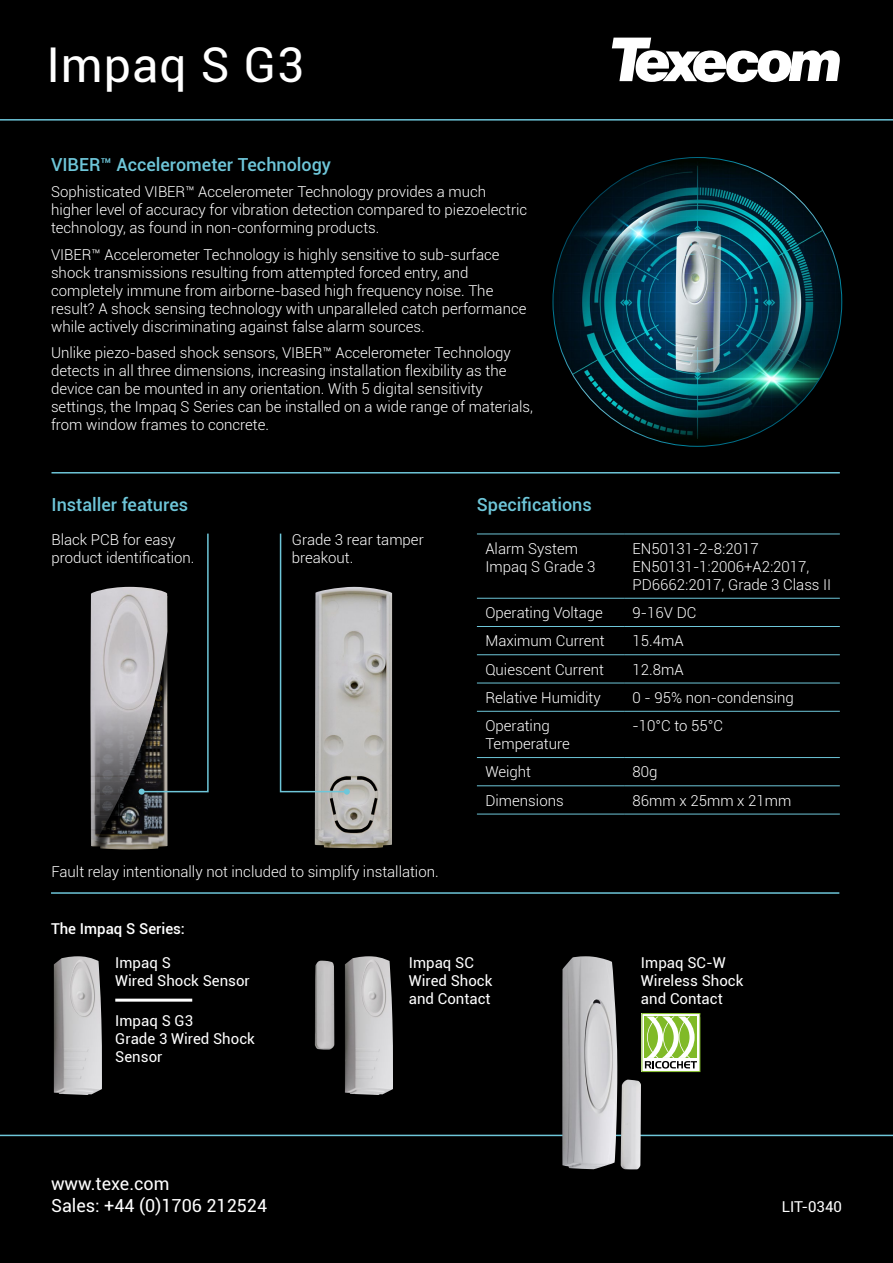
<style>
.page{position:relative;width:893px;height:1263px;background:#fff}
.page>*{position:absolute;margin:0;border:0;box-sizing:border-box;transform-origin:0 0}
.t1{font:48px "Roboto";letter-spacing:.02em;color:#fff}
.t2{font:500 18px "Roboto";color:#6ec6d9}
.t3{font:18px "Roboto";color:#fff}
.t4{font:300 15px/18px "Roboto";color:#fff}
.t5{font:15px/18px "Roboto";color:#fff}
.t6{font:500 15px "Roboto";color:#fff}
</style>
<div class="page">
<div style="left:0;top:0;width:893px;height:128px;background:#000"></div>
<svg style="left:612px;top:38px;width:228px;height:44px"></svg>
<div style="left:0;top:113px;width:893px;height:1031px;background:#000"></div>
<img style="left:315px;top:587px;width:77px;height:261px">
<img style="left:90px;top:587px;width:77px;height:262px">
<div style="left:0;top:1135px;width:893px;height:128px;background:#000"></div>
<hr style="left:0;top:119px;width:893px;height:2px;background:#6ec6d9">
<hr style="left:0;top:1135px;width:893px;height:1px;background:#6ec6d9">
<img style="left:553px;top:158px;width:289px;height:288px;border-radius:144px">
<hr style="left:51px;top:472px;width:789px;height:1px;background:#6ec6d9">
<hr style="left:51px;top:892px;width:788px;height:2px;background:#6ec6d9">
<hr style="left:477px;top:534px;width:147px;height:1px;background:#6ec6d9">
<hr style="left:624px;top:534px;width:216px;height:1px;background:#6ec6d9">
<hr style="left:477px;top:598px;width:147px;height:1px;background:#6ec6d9">
<hr style="left:624px;top:598px;width:216px;height:1px;background:#6ec6d9">
<hr style="left:477px;top:626px;width:147px;height:1px;background:#6ec6d9">
<hr style="left:624px;top:626px;width:216px;height:1px;background:#6ec6d9">
<hr style="left:477px;top:654px;width:147px;height:1px;background:#6ec6d9">
<hr style="left:624px;top:654px;width:216px;height:1px;background:#6ec6d9">
<hr style="left:477px;top:683px;width:147px;height:1px;background:#6ec6d9">
<hr style="left:624px;top:683px;width:216px;height:1px;background:#6ec6d9">
<hr style="left:477px;top:711px;width:147px;height:1px;background:#6ec6d9">
<hr style="left:624px;top:711px;width:216px;height:1px;background:#6ec6d9">
<hr style="left:477px;top:757px;width:147px;height:1px;background:#6ec6d9">
<hr style="left:624px;top:757px;width:216px;height:1px;background:#6ec6d9">
<hr style="left:477px;top:785px;width:147px;height:1px;background:#6ec6d9">
<hr style="left:624px;top:785px;width:216px;height:1px;background:#6ec6d9">
<hr style="left:477px;top:814px;width:147px;height:1px;background:#6ec6d9">
<hr style="left:624px;top:814px;width:216px;height:1px;background:#6ec6d9">
<svg style="left:279px;top:533px;width:71px;height:262px"></svg>
<svg style="left:139px;top:533px;width:70px;height:262px"></svg>
<svg style="left:644px;top:1015px;width:54px;height:55px"></svg>
<div style="left:642px;top:1013px;width:58px;height:59px;border:1px solid #80ba27"></div>
<svg style="left:645px;top:1013px;width:56px;height:55px;background:#b0cc84"></svg>
<hr style="left:115px;top:999px;width:77px;height:3px;background:#fff">
<img style="left:315px;top:956px;width:78px;height:139px">
<img style="left:54px;top:956px;width:48px;height:139px">
<img style="left:562px;top:956px;width:79px;height:213px">
<p class="t1" style="left:46px;top:31px;width:259px">Impaq S G3</p>
<p class="t2" style="left:51px;top:152px;width:282px">VIBER™ Accelerometer Technology</p>
<p class="t4" style="left:51px;top:182px;width:478px">Sophisticated VIBER™ Accelerometer Technology provides a much higher level of accuracy for vibration detection compared to piezoelectric technology, as found in non-conforming products.</p>
<p class="t4" style="left:51px;top:245px;width:477px">VIBER™ Accelerometer Technology is highly sensitive to sub-surface shock transmissions resulting from attempted forced entry, and completely immune from airborne-based high frequency noise. The result? A shock sensing technology with unparalleled catch performance while actively discriminating against false alarm sources.</p>
<p class="t4" style="left:51px;top:344px;width:484px">Unlike piezo-based shock sensors, VIBER™ Accelerometer Technology detects in all three dimensions, increasing installation flexibility as the device can be mounted in any orientation. With 5 digital sensitivity settings, the Impaq S Series can be installed on a wide range of materials, from window frames to concrete.</p>
<p class="t2" style="left:51px;top:492px;width:138px">Installer features</p>
<p class="t2" style="left:477px;top:492px;width:116px">Specifications</p>
<p class="t4" style="left:51px;top:530px;width:145px">Black PCB for easy product identification.</p>
<p class="t4" style="left:292px;top:530px;width:134px">Grade 3 rear tamper breakout.</p>
<p class="t4" style="left:51px;top:862px;width:389px">Fault relay intentionally not included to simplify installation.</p>
<p class="t6" style="left:51px;top:918px;width:135px">The Impaq S Series:</p>
<p class="t4" style="left:485px;top:539px;width:112px">Alarm System<br>Impaq S Grade 3</p>
<p class="t4" style="left:633px;top:539px;width:200px">EN50131-2-8:2017<br>EN50131-1:2006+A2:2017,<br>PD6662:2017, Grade 3 Class II</p>
<p class="t4" style="left:485px;top:603px;width:119px">Operating Voltage</p>
<p class="t4" style="left:633px;top:603px;width:65px">9-16V DC</p>
<p class="t4" style="left:485px;top:631px;width:121px">Maximum Current</p>
<p class="t4" style="left:633px;top:631px;width:52px">15.4mA</p>
<p class="t4" style="left:485px;top:660px;width:120px">Quiescent Current</p>
<p class="t4" style="left:633px;top:660px;width:52px">12.8mA</p>
<p class="t4" style="left:485px;top:688px;width:117px">Relative Humidity</p>
<p class="t4" style="left:633px;top:688px;width:163px">0 - 95% non-condensing</p>
<p class="t4" style="left:485px;top:716px;width:86px">Operating<br>Temperature</p>
<p class="t4" style="left:633px;top:716px;width:92px">-10°C to 55°C</p>
<p class="t4" style="left:485px;top:762px;width:47px">Weight</p>
<p class="t4" style="left:633px;top:762px;width:26px">80g</p>
<p class="t4" style="left:485px;top:791px;width:80px">Dimensions</p>
<p class="t4" style="left:633px;top:791px;width:160px">86mm x 25mm x 21mm</p>
<p class="t5" style="left:115px;top:953px;width:57px">Impaq S</p>
<p class="t5" style="left:115px;top:971px;width:136px">Wired Shock Sensor</p>
<p class="t5" style="left:115px;top:1011px;width:79px">Impaq S G3</p>
<p class="t5" style="left:115px;top:1029px;width:141px">Grade 3 Wired Shock<br>Sensor</p>
<p class="t3" style="left:51px;top:1171px;width:120px">www.texe.com</p>
<p class="t3" style="left:51px;top:1193px;width:218px">Sales: +44 (0)1706 212524</p>
<p class="t5" style="left:409px;top:953px;width:67px">Impaq SC</p>
<p class="t5" style="left:409px;top:971px;width:85px">Wired Shock and Contact</p>
<p class="t5" style="left:641px;top:953px;width:86px">Impaq SC-W</p>
<p class="t5" style="left:641px;top:971px;width:104px">Wireless Shock</p>
<p class="t5" style="left:641px;top:989px;width:83px">and Contact</p>
<p class="t5" style="left:782px;top:1197px;width:62px">LIT-0340</p>
</div>
